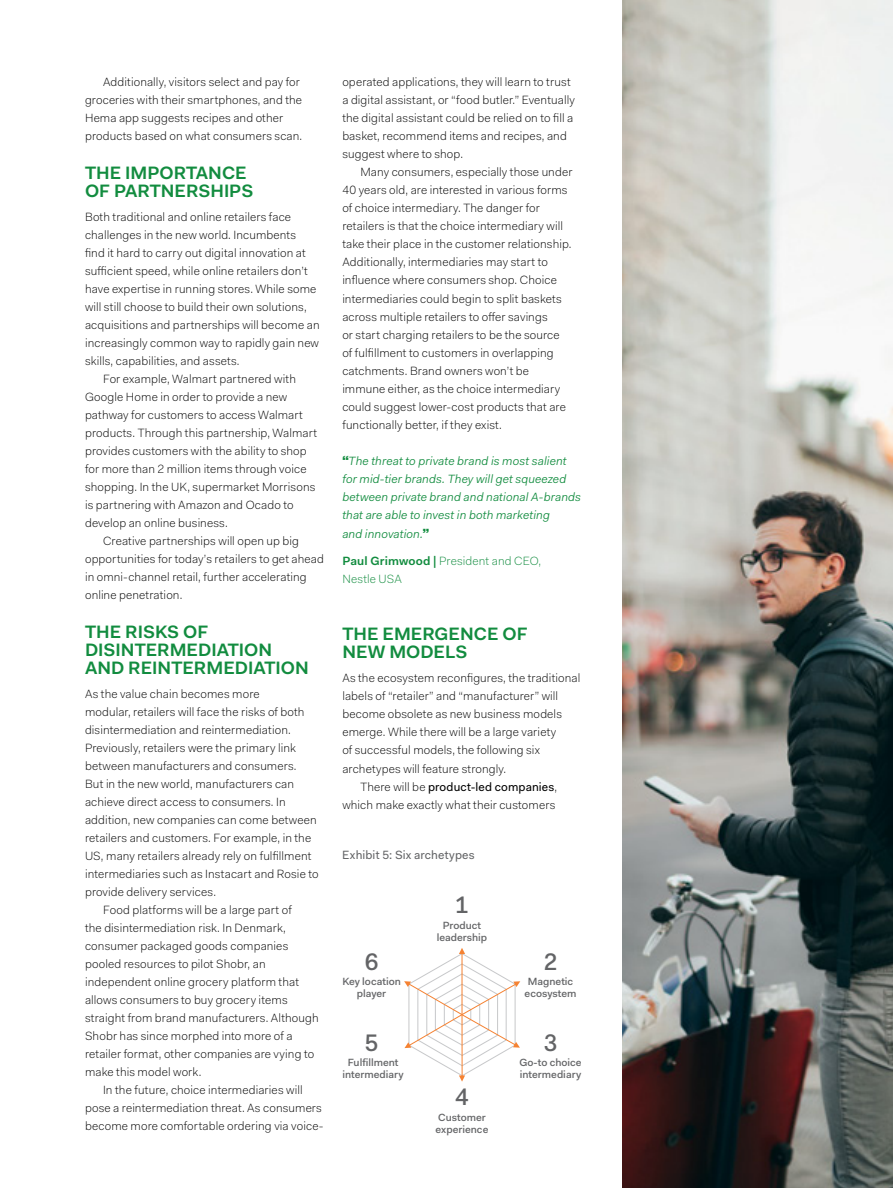
<style>
.page{position:relative;width:893px;height:1188px;background:#fff}
.page>*{position:absolute;margin:0;border:0;box-sizing:border-box;transform-origin:0 0}
.t1{font:500 24px "Fakt Pro";color:#636466}
.t2{font:600 18px/18px "Fakt Pro";color:#128c3f}
.t3{font:300 12px/18.1px "Fakt Pro";letter-spacing:.01em;color:#000}
.t4{font:italic 12px/18.1px "Fakt Pro Blond";letter-spacing:.01em;color:#128c3f}
.t5{font:300 12px/18.1px "Fakt Pro";letter-spacing:.01em;color:#128c3f}
.t6{font:12px "Fakt Pro";letter-spacing:.01em;color:#000}
.t7{font:12px "Fakt Pro";letter-spacing:.015em;color:#636466}
.t8{font:500 10.5px/12px "Fakt Pro";color:#636466;text-align:center}
.s1{font-weight:600}
.s2{font-weight:300}
</style>
<div class="page">
<img style="left:623px;top:0;width:270px;height:1188px">
<svg style="left:404px;top:948px;width:116px;height:134px"></svg>
<p class="t3" style="left:85px;top:72px;width:219px;text-indent:18px">Additionally, visitors select and pay for groceries with their smartphones, and the Hema app suggests recipes and other products based on what consumers scan.</p>
<h2 class="t2" style="left:85px;top:163px;width:170px">THE IMPORTANCE<br>OF PARTNERSHIPS</h2>
<p class="t3" style="left:85px;top:207px;width:208px">Both traditional and online retailers face</p>
<p class="t3" style="left:85px;top:225px;width:213px">challenges in the new world. Incumbents</p>
<p class="t3" style="left:85px;top:243px;width:222px">find it hard to carry out digital innovation at</p>
<p class="t3" style="left:85px;top:261px;width:224px">sufficient speed, while online retailers don’t</p>
<p class="t3" style="left:85px;top:279px;width:233px">have expertise in running stores. While some</p>
<p class="t3" style="left:85px;top:297px;width:223px">will still choose to build their own solutions,</p>
<p class="t3" style="left:85px;top:315px;width:236px">acquisitions and partnerships will become an</p>
<p class="t3" style="left:85px;top:333px;width:235px">increasingly common way to rapidly gain new</p>
<p class="t3" style="left:85px;top:351px;width:156px">skills, capabilities, and assets.</p>
<p class="t3" style="left:103px;top:369px;width:195px">For example, Walmart partnered with</p>
<p class="t3" style="left:85px;top:387px;width:204px">Google Home in order to provide a new</p>
<p class="t3" style="left:85px;top:405px;width:219px">pathway for customers to access Walmart</p>
<p class="t3" style="left:85px;top:423px;width:234px">products. Through this partnership, Walmart</p>
<p class="t3" style="left:85px;top:441px;width:223px">provides customers with the ability to shop</p>
<p class="t3" style="left:85px;top:459px;width:223px">for more than 2 million items through voice</p>
<p class="t3" style="left:85px;top:477px;width:232px">shopping. In the UK, supermarket Morrisons</p>
<p class="t3" style="left:85px;top:495px;width:210px">is partnering with Amazon and Ocado to</p>
<p class="t3" style="left:85px;top:513px;width:144px">develop an online business.</p>
<p class="t3" style="left:103px;top:531px;width:197px">Creative partnerships will open up big</p>
<p class="t3" style="left:85px;top:549px;width:240px">opportunities for today’s retailers to get ahead</p>
<p class="t3" style="left:85px;top:567px;width:223px">in omni-channel retail, further accelerating</p>
<p class="t3" style="left:85px;top:585px;width:99px">online penetration.</p>
<h2 class="t2" style="left:85px;top:622px;width:225px">THE RISKS OF<br>DISINTERMEDIATION<br>AND REINTERMEDIATION</h2>
<p class="t3" style="left:85px;top:684px;width:176px">As the value chain becomes more</p>
<p class="t3" style="left:85px;top:702px;width:221px">modular, retailers will face the risks of both</p>
<p class="t3" style="left:85px;top:720px;width:207px">disintermediation and reintermediation.</p>
<p class="t3" style="left:85px;top:738px;width:212px">Previously, retailers were the primary link</p>
<p class="t3" style="left:85px;top:756px;width:213px">between manufacturers and consumers.</p>
<p class="t3" style="left:85px;top:774px;width:211px">But in the new world, manufacturers can</p>
<p class="t3" style="left:85px;top:792px;width:202px">achieve direct access to consumers. In</p>
<p class="t3" style="left:85px;top:810px;width:233px">addition, new companies can come between</p>
<p class="t3" style="left:85px;top:828px;width:228px">retailers and customers. For example, in the</p>
<p class="t3" style="left:85px;top:846px;width:228px">US, many retailers already rely on fulfillment</p>
<p class="t3" style="left:85px;top:864px;width:235px">intermediaries such as Instacart and Rosie to</p>
<p class="t3" style="left:85px;top:882px;width:133px">provide delivery services.</p>
<p class="t3" style="left:103px;top:900px;width:190px">Food platforms will be a large part of</p>
<p class="t3" style="left:85px;top:918px;width:202px">the disintermediation risk. In Denmark,</p>
<p class="t3" style="left:85px;top:936px;width:205px">consumer packaged goods companies</p>
<p class="t3" style="left:85px;top:954px;width:182px">pooled resources to pilot Shobr, an</p>
<p class="t3" style="left:85px;top:972px;width:215px">independent online grocery platform that</p>
<p class="t3" style="left:85px;top:990px;width:204px">allows consumers to buy grocery items</p>
<p class="t3" style="left:85px;top:1008px;width:235px">straight from brand manufacturers. Although</p>
<p class="t3" style="left:85px;top:1026px;width:209px">Shobr has since morphed into more of a</p>
<p class="t3" style="left:85px;top:1044px;width:231px">retailer format, other companies are vying to</p>
<p class="t3" style="left:85px;top:1062px;width:118px">make this model work.</p>
<p class="t3" style="left:103px;top:1080px;width:201px">In the future, choice intermediaries will</p>
<p class="t3" style="left:85px;top:1098px;width:238px">pose a reintermediation threat. As consumers</p>
<p class="t3" style="left:85px;top:1116px;width:240px">become more comfortable ordering via voice-</p>
<p class="t3" style="left:342px;top:72px;width:234px">operated applications, they will learn to trust a digital assistant, or “food butler.” Eventually the digital assistant could be relied on to fill a basket, recommend items and recipes, and suggest where to shop.</p>
<p class="t3" style="left:342px;top:163px;width:232px;text-indent:18px">Many consumers, especially those under 40 years old, are interested in various forms of choice intermediary. The danger for retailers is that the choice intermediary will take their place in the customer relationship.<br>Additionally, intermediaries may start to influence where consumers shop. Choice intermediaries could begin to split baskets across multiple retailers to offer savings<br>or start charging retailers to be the source of fulfillment to customers in overlapping catchments. Brand owners won’t be immune either, as the choice intermediary could suggest lower-cost products that are functionally better, if they exist.</p>
<p class="t4" style="left:342px;top:452px;width:240px;text-indent:6px">The threat to private brand is most salient for mid-tier brands. They will get squeezed between private brand and national A-brands that are able to invest in both marketing<br>and innovation.</p>
<p class="t5" style="left:342px;top:551px;width:200px"><span class="s1">Paul Grimwood |</span> President and CEO,<br>Nestle USA</p>
<h2 class="t2" style="left:342px;top:625px;width:187px">THE EMERGENCE OF<br>NEW MODELS</h2>
<p class="t3" style="left:342px;top:669px;width:239px">As the ecosystem reconfigures, the traditional</p>
<p class="t3" style="left:342px;top:687px;width:217px">labels of “retailer” and “manufacturer” will</p>
<p class="t3" style="left:342px;top:705px;width:221px">become obsolete as new business models</p>
<p class="t3" style="left:342px;top:723px;width:215px">emerge. While there will be a large variety</p>
<p class="t3" style="left:342px;top:741px;width:199px">of successful models, the following six</p>
<p class="t3" style="left:342px;top:759px;width:165px">archetypes will feature strongly.</p>
<p class="t6" style="left:360px;top:778px;width:198px"><span class="s2">There will be</span> product-led companies<span class="s2">,</span></p>
<p class="t3" style="left:342px;top:795px;width:214px">which make exactly what their customers</p>
<p class="t7" style="left:342px;top:847px;width:134px">Exhibit 5: Six archetypes</p>
<h1 class="t1" style="left:455px;top:889px;width:15px">1</h1>
<p class="t8" style="left:437px;top:919px;width:52px">Product leadership</p>
<h1 class="t1" style="left:365px;top:945px;width:15px">6</h1>
<h1 class="t1" style="left:544px;top:945px;width:15px">2</h1>
<p class="t8" style="left:342px;top:975px;width:60px">Key location player</p>
<p class="t8" style="left:525px;top:975px;width:53px">Magnetic ecosystem</p>
<h1 class="t1" style="left:365px;top:1026px;width:15px">5</h1>
<h1 class="t1" style="left:544px;top:1026px;width:15px">3</h1>
<p class="t8" style="left:342px;top:1056px;width:63px">Fulfillment intermediary</p>
<p class="t8" style="left:519px;top:1056px;width:64px;text-align:left">Go-to choice intermediary</p>
<h1 class="t1" style="left:455px;top:1081px;width:15px">4</h1>
<p class="t8" style="left:436px;top:1111px;width:54px;text-align:left">Customer experience</p>
</div>
